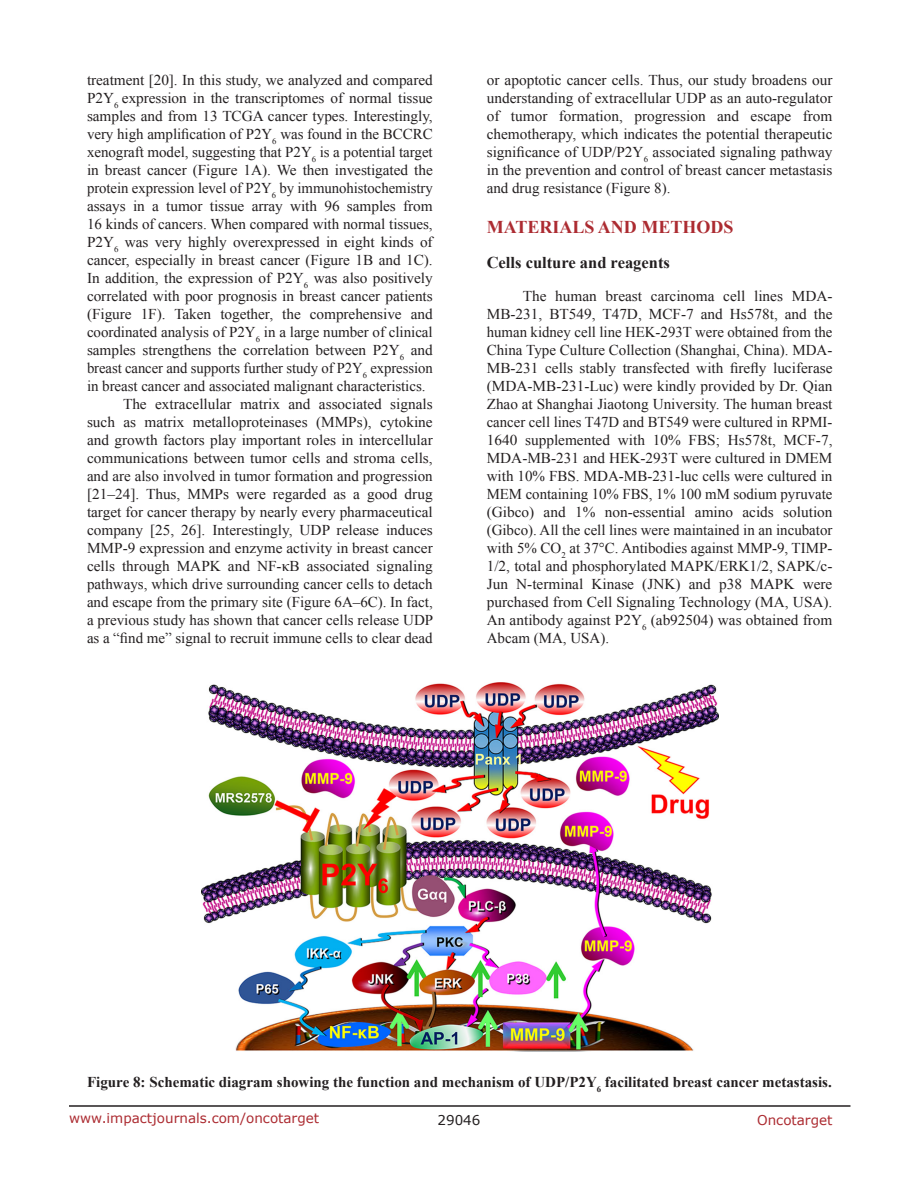
<style>
.page{position:relative;width:918px;height:1188px;background:#fff}
.page>*{position:absolute;margin:0;border:0;box-sizing:border-box;transform-origin:0 0}
.Heading{font:700 18px "Times New Roman";color:#ac2b31}
.SubHeading{font:700 16.5px "Times New Roman";color:#231f20}
.BodyText{font:15px/18px "Times New Roman";color:#231f20;text-align:justify}
.FigureText{font:700 15px "Times New Roman";color:#231f20}
.t1{font:13.5px "Verdana";color:#ac2b31}
.t2{font:13.5px "Verdana";color:#231f20}
</style>
<div class="page">
<hr style="left:69px;top:1105px;width:781px;height:2px;background:#231f20">
<img style="left:201px;top:683px;width:517px;height:368px">
<p class="BodyText" style="left:87px;top:71px;width:347px">treatment [20]. In this study, we analyzed and compared P2Y<sub>6</sub> expression in the transcriptomes of normal tissue samples and from 13 TCGA cancer types. Interestingly, very high amplification of P2Y<sub>6</sub> was found in the BCCRC xenograft model, suggesting that P2Y<sub>6</sub> is a potential target in breast cancer (Figure 1A). We then investigated the protein expression level of P2Y<sub>6</sub> by immunohistochemistry assays in a tumor tissue array with 96 samples from 16 kinds of cancers. When compared with normal tissues, P2Y<sub>6</sub> was very highly overexpressed in eight kinds of cancer, especially in breast cancer (Figure 1B and 1C).<br>In addition, the expression of P2Y<sub>6</sub> was also positively correlated with poor prognosis in breast cancer patients (Figure 1F). Taken together, the comprehensive and coordinated analysis of P2Y<sub>6</sub> in a large number of clinical samples strengthens the correlation between P2Y<sub>6</sub> and breast cancer and supports further study of P2Y<sub>6</sub> expression in breast cancer and associated malignant characteristics.</p>
<p class="BodyText" style="left:87px;top:395px;width:348px;text-indent:36px">The extracellular matrix and associated signals such as matrix metalloproteinases (MMPs), cytokine and growth factors play important roles in intercellular communications between tumor cells and stroma cells, and are also involved in tumor formation and progression [21–24]. Thus, MMPs were regarded as a good drug target for cancer therapy by nearly every pharmaceutical company [25, 26]. Interestingly, UDP release induces MMP-9 expression and enzyme activity in breast cancer cells through MAPK and NF-κB associated signaling pathways, which drive surrounding cancer cells to detach and escape from the primary site (Figure 6A–6C). In fact, a previous study has shown that cancer cells release UDP as a “find me” signal to recruit immune cells to clear dead</p>
<p class="BodyText" style="left:487px;top:71px;width:347px">or apoptotic cancer cells. Thus, our study broadens our understanding of extracellular UDP as an auto-regulator of tumor formation, progression and escape from chemotherapy, which indicates the potential therapeutic significance of UDP/P2Y<sub>6</sub> associated signaling pathway in the prevention and control of breast cancer metastasis and drug resistance (Figure 8).</p>
<p class="Heading" style="left:487px;top:215px;width:248px">MATERIALS AND METHODS</p>
<p class="SubHeading" style="left:487px;top:251px;width:185px">Cells culture and reagents</p>
<p class="BodyText" style="left:487px;top:287px;width:347px;text-indent:36px">The human breast carcinoma cell lines MDA-MB-231, BT549, T47D, MCF-7 and Hs578t, and the human kidney cell line HEK-293T were obtained from the China Type Culture Collection (Shanghai, China). MDA-MB-231 cells stably transfected with firefly luciferase (MDA-MB-231-Luc) were kindly provided by Dr. Qian Zhao at Shanghai Jiaotong University. The human breast cancer cell lines T47D and BT549 were cultured in RPMI-1640 supplemented with 10% FBS; Hs578t, MCF-7, MDA-MB-231 and HEK-293T were cultured in DMEM with 10% FBS. MDA-MB-231-luc cells were cultured in MEM containing 10% FBS, 1% 100 mM sodium pyruvate (Gibco) and 1% non-essential amino acids solution (Gibco). All the cell lines were maintained in an incubator with 5% CO<sub>2</sub> at 37°C. Antibodies against MMP-9, TIMP-1/2, total and phosphorylated MAPK/ERK1/2, SAPK/c-Jun N-terminal Kinase (JNK) and p38 MAPK were purchased from Cell Signaling Technology (MA, USA).<br>An antibody against P2Y<sub>6</sub> (ab92504) was obtained from Abcam (MA, USA).</p>
<p class="FigureText" style="left:87px;top:1072px;width:746px">Figure 8: Schematic diagram showing the function and mechanism of UDP/P2Y<sub>6</sub> facilitated breast cancer metastasis.</p>
<p class="t1" style="left:69px;top:1109px;width:252px">www.impactjournals.com/oncotarget</p>
<p class="t2" style="left:438px;top:1111px;width:44px">29046</p>
<p class="t1" style="left:757px;top:1111px;width:77px">Oncotarget</p>
</div>
